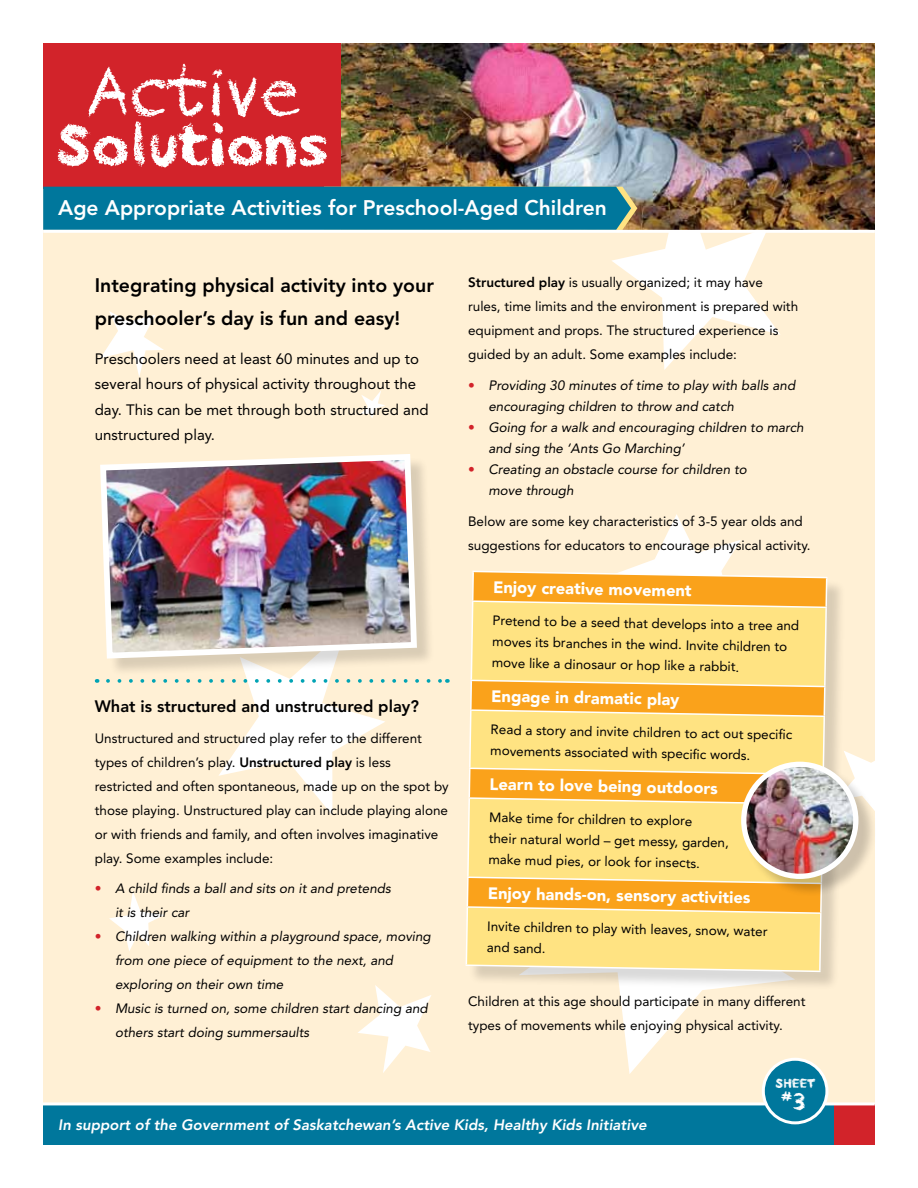
<style>
.page{position:relative;width:918px;height:1188px;background:#fff}
.page>*{position:absolute;margin:0;border:0;box-sizing:border-box;transform-origin:0 0}
.t1{font:72px "Crayon Hand";color:#fff}
.t2{font:700 60px "Crayon Hand";color:#fff}
.t3{font:800 21px "Avenir LT Std";color:#fff}
.t4{font:800 19.5px/33px "Avenir LT Std";color:#000}
.t5{font:900 16.5px "Avenir LT Std";color:#fff}
.t6{font:800 16.5px "Avenir LT Std";color:#000}
.t7{font:700 15.75px "Crayon Hand";color:#fff}
.t8{font:15px/25.5px "Avenir LT Std";color:#000}
.t9{font:italic 800 15px "Avenir LT Std";color:#fff}
.t10{font:13.5px/24px "Avenir LT Std";color:#000}
.t11{font:italic 13.5px/24px "Avenir LT Std";color:#000}
.t12{font:700 13.5px "Crayon Hand";color:#fff}
.s1{font-weight:800}
.s2{font-style:normal;color:#d2232a}
.s3{font-size:27px}
</style>
<div class="page">
<div style="left:43px;top:43px;width:832px;height:1102px;background:#fff0d5"></div>
<svg style="left:846px;top:752px;width:29px;height:12px"></svg>
<svg style="left:358px;top:985px;width:73px;height:88px"></svg>
<svg style="left:361px;top:391px;width:24px;height:27px"></svg>
<svg style="left:620px;top:991px;width:169px;height:83px"></svg>
<svg style="left:109px;top:892px;width:55px;height:59px"></svg>
<svg style="left:108px;top:677px;width:333px;height:138px"></svg>
<div style="left:43px;top:43px;width:299px;height:146px;background:#d2232a"></div>
<div style="left:87px;top:1104px;width:787px;height:41px;background:#d2232a"></div>
<img style="left:342px;top:43px;width:533px;height:187px">
<svg style="left:43px;top:175px;width:738px;height:202px"></svg>
<div style="left:43px;top:1104px;width:791px;height:41px;background:#00779c"></div>
<hr style="left:42px;top:1102px;width:833px;height:3px;background:#fff">
<hr style="left:43px;top:230px;width:832px;height:3px;background:#fff">
<div style="left:468px;top:573px;width:378px;height:418px;background:#000;opacity:.15"></div>
<svg style="left:465px;top:514px;width:364px;height:459px;background:#fdd67c"></svg>
<div style="left:763px;top:1059px;width:64px;height:64px;background:#00779c;border-radius:50%"></div>
<div style="left:762px;top:1058px;width:66px;height:66px;border:3px solid #fff;border-radius:50%"></div>
<div style="left:103px;top:457px;width:333px;height:220px;background:#000;opacity:.15"></div>
<img style="left:100px;top:454px;width:320px;height:208px">
<div style="left:743px;top:764px;width:134px;height:133px;background:#000;opacity:.2"></div>
<img style="left:744px;top:764px;width:112px;height:112px;border-radius:56px">
<div style="left:741px;top:762px;width:117px;height:117px;border:5px solid #fff;border-radius:50%"></div>
<h1 class="t1" style="left:86px;top:48px;width:214px">Active</h1>
<h2 class="t2" style="left:56px;top:108px;width:271px">Solutions</h2>
<h3 class="t3" style="left:58px;top:196px;width:550px">Age Appropriate Activities for Preschool-Aged Children</h3>
<h3 class="t4" style="left:95px;top:269px;width:341px">Integrating physical activity into your preschooler’s day is fun and easy!</h3>
<p class="t8" style="left:95px;top:346px;width:335px">Preschoolers need at least 60 minutes and up to several hours of physical activity throughout the day. This can be met through both structured and unstructured play.</p>
<p class="t6" style="left:95px;top:696px;width:326px">What is structured and unstructured play?</p>
<p class="t10" style="left:95px;top:726px;width:356px">Unstructured and structured play refer to the different types of children’s play. <span class="s1">Unstructured play</span> is less restricted and often spontaneous, made up on the spot by those playing. Unstructured play can include playing alone or with friends and family, and often involves imaginative play. Some examples include:</p>
<p class="t11" style="left:115px;top:877px;width:277px;text-indent:-20px"><span class="s2">•</span> A child finds a ball and sits on it and pretends it is their car</p>
<p class="t11" style="left:115px;top:925px;width:317px;text-indent:-20px"><span class="s2">•</span> Children walking within a playground space, moving from one piece of equipment to the next, and exploring on their own time</p>
<p class="t11" style="left:115px;top:997px;width:314px;text-indent:-20px"><span class="s2">•</span> Music is turned on, some children start dancing and others start doing summersaults</p>
<p class="t10" style="left:468px;top:271px;width:332px"><span class="s1">Structured play</span> is usually organized; it may have rules, time limits and the environment is prepared with equipment and props. The structured experience is guided by an adult. Some examples include:</p>
<p class="t11" style="left:488px;top:375px;width:308px;line-height:21px;text-indent:-20px"><span class="s2">•</span> Providing 30 minutes of time to play with balls and encouraging children to throw and catch</p>
<p class="t11" style="left:488px;top:417px;width:317px;line-height:21px;text-indent:-20px"><span class="s2">•</span> Going for a walk and encouraging children to march and sing the ‘Ants Go Marching’</p>
<p class="t11" style="left:488px;top:459px;width:260px;line-height:21px;text-indent:-20px"><span class="s2">•</span> Creating an obstacle course for children to move through</p>
<p class="t10" style="left:468px;top:509px;width:344px">Below are some key characteristics of 3-5 year olds and suggestions for educators to encourage physical activity.</p>
<p class="t5" style="left:493px;top:577px;width:200px;rotate:1deg">Enjoy creative movement</p>
<p class="t10" style="left:493px;top:610px;width:308px;line-height:21px;rotate:1deg">Pretend to be a seed that develops into a tree and moves its branches in the wind. Invite children to move like a dinosaur or hop like a rabbit.</p>
<p class="t5" style="left:491px;top:686px;width:190px;rotate:1deg">Engage in dramatic play</p>
<p class="t10" style="left:491px;top:719px;width:303px;line-height:21px;rotate:1deg">Read a story and invite children to act out specifi c movements associated with specifi c words.</p>
<p class="t5" style="left:490px;top:774px;width:230px;rotate:1deg">Learn to love being outdoors</p>
<p class="t10" style="left:489px;top:807px;width:242px;line-height:21px;rotate:1deg">Make time for children to explore<br>their natural world – get messy, garden, make mud pies, or look for insects.</p>
<p class="t5" style="left:488px;top:883px;width:264px;rotate:1deg">Enjoy hands-on, sensory activities</p>
<p class="t10" style="left:487px;top:916px;width:282px;line-height:21px;rotate:1deg">Invite children to play with leaves, snow, water and sand.</p>
<p class="t10" style="left:468px;top:989px;width:339px">Children at this age should participate in many different types of movements while enjoying physical activity.</p>
<p class="t12" style="left:775px;top:1075px;width:41px">SHEET</p>
<p class="t7" style="left:781px;top:1086px;width:30px">#<span class="s3">3</span><sub>.</sub></p>
<p class="t9" style="left:58px;top:1116px;width:590px">In support of the Government of Saskatchewan’s Active Kids, Healthy Kids Initiative</p>
</div>
